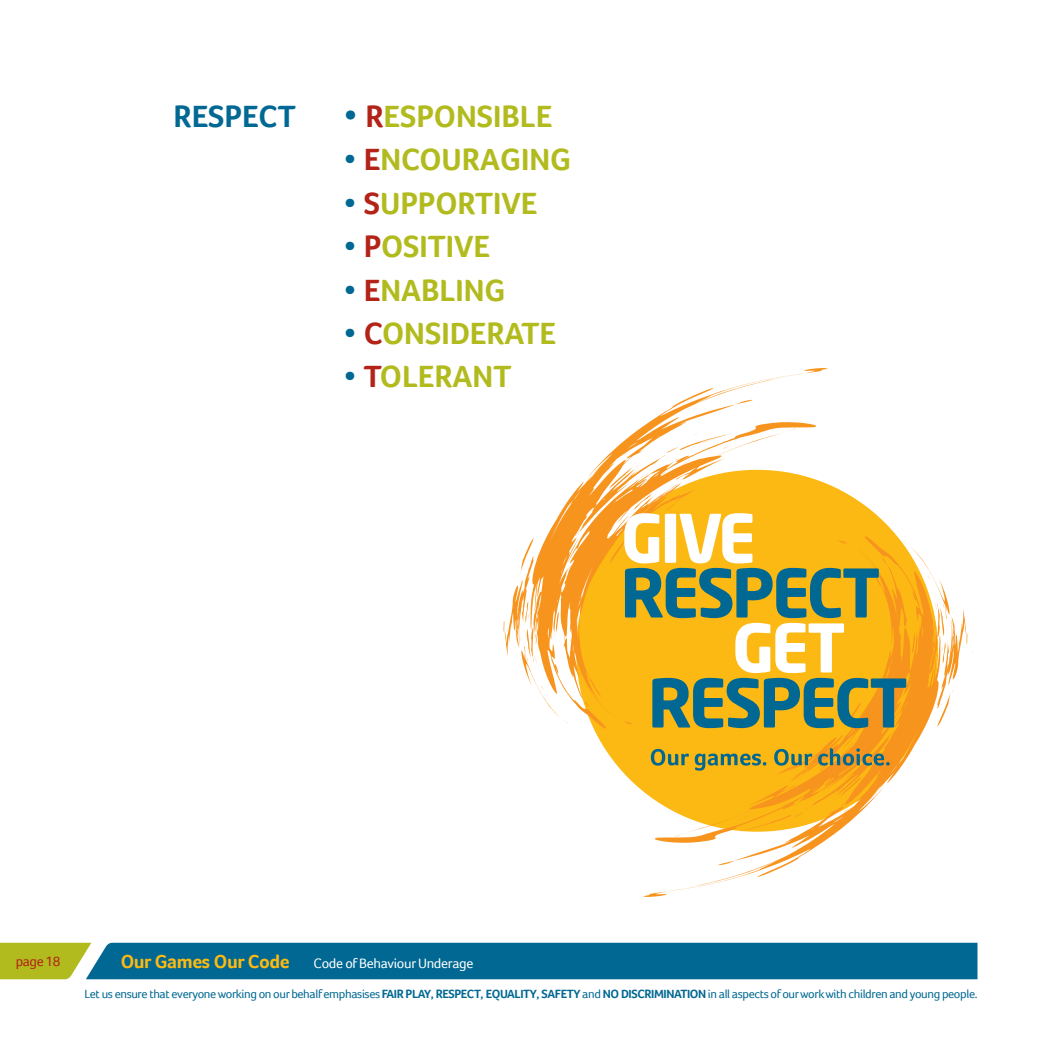
<style>
.page{position:relative;width:1042px;height:1042px;background:#fff}
.page>*{position:absolute;margin:0;border:0;box-sizing:border-box;transform-origin:0 0}
.t1{font:700 31.5px "Foco";color:#b2bb1e}
.t2{font:700 31.5px "Foco";color:#006892}
.t3{font:14px "Foco";letter-spacing:-.02em;color:#fff}
.t4{font:14px "Foco";letter-spacing:-.03em;color:#b32317}
.t5{font:12.25px "Foco";letter-spacing:-.03em;color:#006892}
.s1{font-size:34.12px;color:#006892}
.s2{color:#b32317}
.s3{color:#006892}
.s4{font-weight:700;font-size:19.25px;color:#fdb913}
.s5{font-weight:700}
</style>
<div class="page">
<svg style="left:0;top:943px;width:977px;height:36px;background:#12718a"></svg>
<svg style="left:503px;top:368px;width:325px;height:360px"></svg>
<svg style="left:643px;top:548px;width:330px;height:349px"></svg>
<svg style="left:624px;top:513px;width:282px;height:215px;background:#c2ad4c"></svg>
<svg style="left:651px;top:749px;width:38px;height:16px"></svg>
<svg style="left:695px;top:753px;width:71px;height:17px"></svg>
<svg style="left:774px;top:749px;width:38px;height:16px"></svg>
<svg style="left:818px;top:748px;width:71px;height:17px"></svg>
<h1 class="t2" style="left:174px;top:97px;width:123px">RESPECT</h1>
<h1 class="t1" style="left:344px;top:97px;width:210px"><span class="s1">•</span> <span class="s2">R</span>ESPONSIBLE</h1>
<h1 class="t1" style="left:344px;top:141px;width:229px"><span class="s3">•</span> <span class="s2">E</span>NCOURAGING</h1>
<h1 class="t1" style="left:344px;top:184px;width:195px"><span class="s3">•</span> <span class="s2">S</span>UPPORTIVE</h1>
<h1 class="t1" style="left:344px;top:228px;width:148px"><span class="s3">•</span> <span class="s2">P</span>OSITIVE</h1>
<h1 class="t1" style="left:344px;top:271px;width:163px"><span class="s3">•</span> <span class="s2">E</span>NABLING</h1>
<h1 class="t1" style="left:344px;top:315px;width:213px"><span class="s3">•</span> <span class="s2">C</span>ONSIDERATE</h1>
<h1 class="t1" style="left:344px;top:358px;width:169px"><span class="s3">•</span> <span class="s2">T</span>OLERANT</h1>
<p class="t4" style="left:16px;top:953px;width:46px">page 18</p>
<p class="t3" style="left:121px;top:955px;width:354px"><span class="s4">Our Games Our Code</span> Code of Behaviour Underage</p>
<p class="t5" style="left:84px;top:987px;width:894px">Let us ensure that everyone working on our behalf emphasises <span class="s5">FAIR PLAY, RESPECT, EQUALITY, SAFETY</span> and <span class="s5">NO DISCRIMINATION</span> in all aspects of our work with children and young people.</p>
</div>
